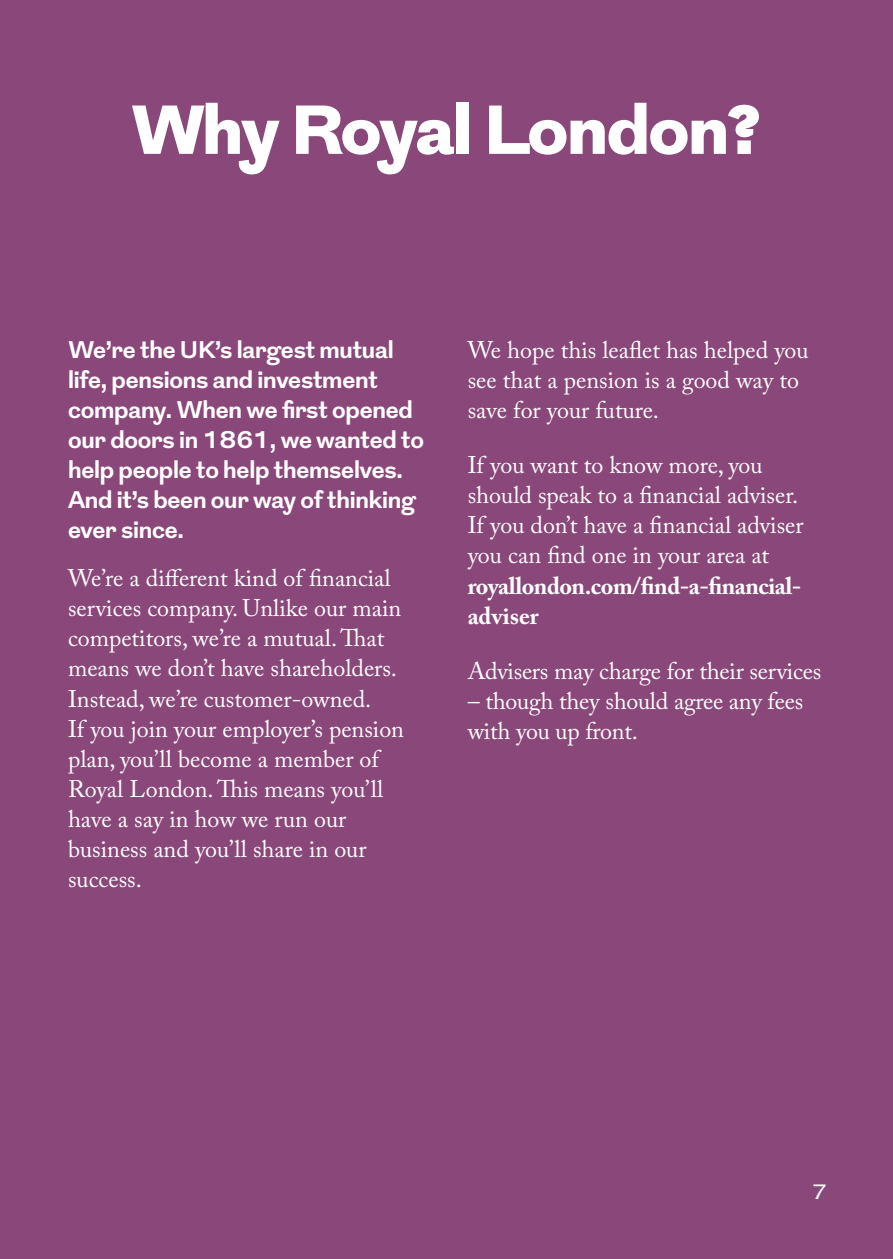
<style>
.page{position:relative;width:893px;height:1259px;background:#8a477a}
.page>*{position:absolute;margin:0;border:0;box-sizing:border-box;transform-origin:0 0}
.Page_Headline{font:900 69px "Grot";letter-spacing:-.005em;color:#fff}
.body_text{font:24px/30px "Adobe Caslon Pro";color:#fff}
.Intro_Para_PURPLE{font:700 24px/30px "Grot";letter-spacing:-.01em;color:#fff}
.t1{font:21px "Grot";color:#fff}
.s1{font-weight:700}
</style>
<div class="page">
<p class="Page_Headline" style="left:132px;top:80px;width:629px">Why Royal London?</p>
<p class="Intro_Para_PURPLE" style="left:68px;top:336px;width:358px">We’re the UK’s largest mutual life, pensions and investment company. When we first opened our doors in 1861, we wanted to help people to help themselves.<br>And it’s been our way of thinking ever since.</p>
<p class="body_text" style="left:68px;top:563px;width:337px">We’re a different kind of financial services company. Unlike our main competitors, we’re a mutual. That means we don’t have shareholders.<br>Instead, we’re customer-owned.<br>If you join your employer’s pension plan, you’ll become a member of<br>Royal London. This means you’ll have a say in how we run our business and you’ll share in our success.</p>
<p class="body_text" style="left:468px;top:335px;width:342px">We hope this leaflet has helped you see that a pension is a good way to save for your future.</p>
<p class="body_text" style="left:468px;top:450px;width:337px">If you want to know more, you should speak to a financial adviser.<br>If you don’t have a financial adviser you can find one in your area at <span class="s1">royallondon.com/find-a-financial&shy;adviser</span></p>
<p class="body_text" style="left:468px;top:656px;width:355px">Advisers may charge for their services</p>
<p class="body_text" style="left:468px;top:686px;width:337px">– though they should agree any fees with you up front.</p>
<p class="t1" style="left:812px;top:1178px;width:16px">7</p>
</div>
